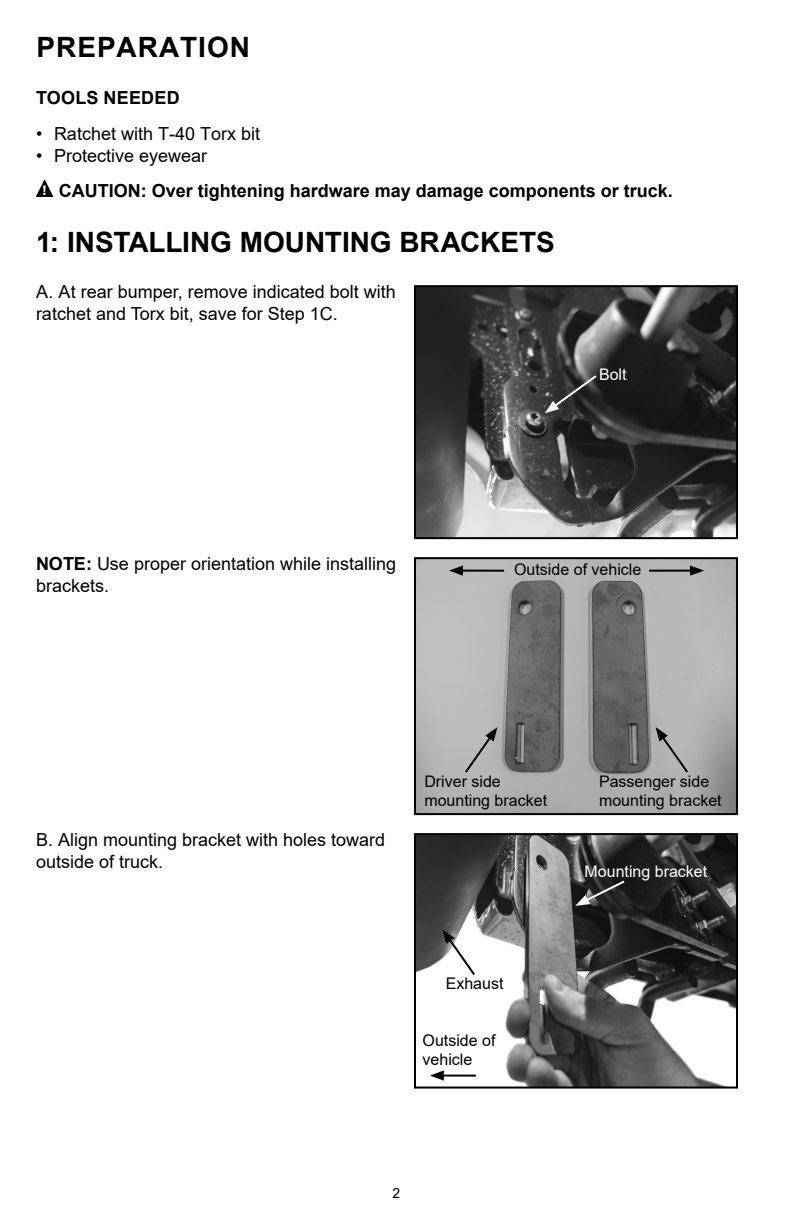
<style>
.page{position:relative;width:792px;height:1224px;background:#fff}
.page>*{position:absolute;margin:0;border:0;box-sizing:border-box;transform-origin:0 0}
.t1{font:700 28px "Arial";color:#000}
.t2{font:700 28px "Arial";letter-spacing:.035em;color:#000}
.t3{font:18px/21.6px "Arial";color:#000}
.t4{font:700 18px/35.2px "Arial";color:#000}
.t5{font:16px/19.2px "Arial";color:#000}
.t6{font:16px "Arial";color:#fff}
.t7{font:14px "Arial";color:#000}
.s1{font-weight:400}
.s2{font-family:"Franklin Gothic";font-weight:600;font-size:14px;color:#fff}
.s3{font-weight:700}
</style>
<div class="page">
<svg style="left:36px;top:180px;width:17px;height:17px"></svg>
<img style="left:417px;top:288px;width:318px;height:248px">
<div style="left:414px;top:285px;width:324px;height:254px;border:2px solid #000"></div>
<svg style="left:545px;top:373px;width:54px;height:40px;background:#424242"></svg>
<img style="left:417px;top:560px;width:318px;height:252px">
<div style="left:414px;top:557px;width:324px;height:258px;border:2px solid #000"></div>
<svg style="left:656px;top:727px;width:34px;height:48px;background:#a3a3a3"></svg>
<svg style="left:463px;top:727px;width:35px;height:48px;background:#a6a6a6"></svg>
<hr style="left:649px;top:570px;width:44px;height:2px;background:#000">
<svg style="left:690px;top:566px;width:14px;height:10px"></svg>
<hr style="left:460px;top:570px;width:44px;height:2px;background:#000">
<svg style="left:449px;top:566px;width:14px;height:10px"></svg>
<img style="left:417px;top:836px;width:318px;height:250px">
<div style="left:414px;top:833px;width:324px;height:256px;border:2px solid #000"></div>
<hr style="left:441px;top:1075px;width:35px;height:2px;background:#000">
<svg style="left:430px;top:1070px;width:14px;height:11px"></svg>
<svg style="left:575px;top:879px;width:52px;height:27px"></svg>
<svg style="left:442px;top:930px;width:35px;height:47px"></svg>
<h1 class="t2" style="left:36px;top:28px;width:215px">PREPARATION</h1>
<p class="t4" style="left:36px;top:80px;width:145px">TOOLS NEEDED</p>
<p class="t3" style="left:36px;top:123px;width:226px">• Ratchet with T-40 Torx bit</p>
<p class="t4" style="left:43px;top:138px;width:632px;text-indent:-7px"><span class="s1">• Protective eyewear<br></span><span class="s2">!</span> CAUTION: Over tightening hardware may damage components or truck.</p>
<h1 class="t1" style="left:36px;top:222px;width:520px">1: INSTALLING MOUNTING BRACKETS</h1>
<p class="t3" style="left:36px;top:281px;width:361px">A. At rear bumper, remove indicated bolt with ratchet and Torx bit, save for Step 1C.</p>
<p class="t3" style="left:36px;top:553px;width:362px"><span class="s3">NOTE:</span> Use proper orientation while installing brackets.</p>
<p class="t6" style="left:599px;top:364px;width:29px">Bolt</p>
<p class="t5" style="left:514px;top:560px;width:129px">Outside of vehicle</p>
<p class="t3" style="left:36px;top:829px;width:351px">B. Align mounting bracket with holes toward outside of truck.</p>
<p class="t5" style="left:424px;top:772px;width:124px">Driver side mounting bracket</p>
<p class="t5" style="left:599px;top:772px;width:124px">Passenger side mounting bracket</p>
<p class="t5" style="left:446px;top:973px;width:59px">Exhaust</p>
<p class="t5" style="left:423px;top:1031px;width:74px">Outside of vehicle</p>
<p class="t6" style="left:585px;top:861px;width:124px">Mounting bracket</p>
<p class="t7" style="left:393px;top:1184px;width:9px">2</p>
</div>
